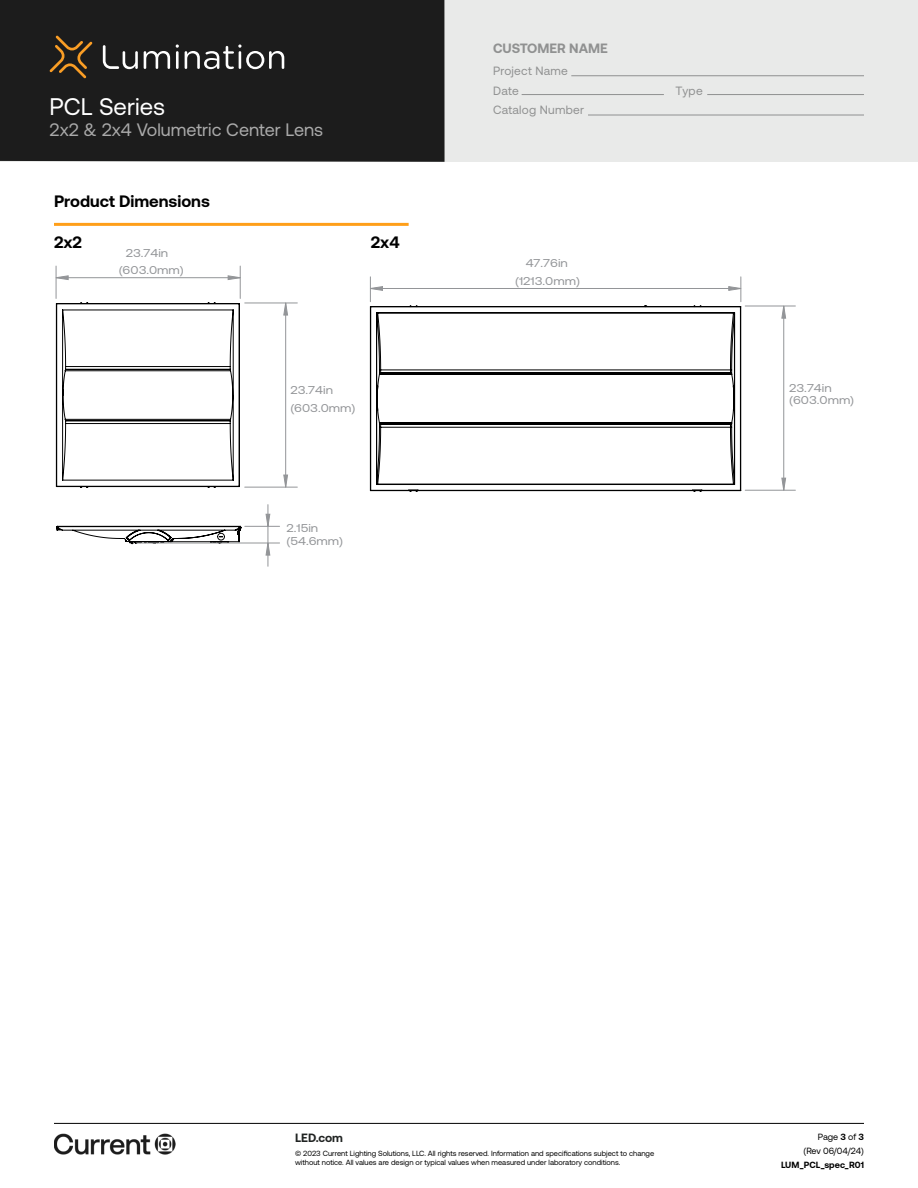
<style>
.page{position:relative;width:918px;height:1188px;background:#fff}
.page>*{position:absolute;margin:0;border:0;box-sizing:border-box;transform-origin:0 0}
.t1{font:24px "Aeonik";color:#fff}
.t2{font:18px "Aeonik";color:#aaa}
.t3{font:700 16.5px "Aeonik";color:#000}
.t4{font:700 13.5px "Aeonik";color:#909191}
.t5{font:12px/19.5px "Aeonik";letter-spacing:.02em;color:#909191}
.t6{font:700 12px "Aeonik";color:#202322}
.t7{font:11.4px/17.5px "Aeonik";color:#939598;scale:1.15 1}
.t8{font:9px/14.1px "Aeonik";letter-spacing:-.005em;color:#000;text-align:right}
.t9{font:700 9px "Aeonik";color:#000}
.t10{font:7.5px/9.8px "Aeonik";color:#000}
.s1{font-weight:700}
</style>
<div class="page">
<div style="left:0;top:0;width:918px;height:162px;background:#e9eae9"></div>
<div style="left:0;top:0;width:445px;height:162px;background:#1c1c1c"></div>
<hr style="left:571px;top:75px;width:293px;height:1px;background:#909191">
<hr style="left:522px;top:94px;width:142px;height:1px;background:#909191">
<hr style="left:707px;top:94px;width:157px;height:1px;background:#909191">
<hr style="left:588px;top:115px;width:276px;height:1px;background:#909191">
<svg style="left:144px;top:51px;width:26px;height:18px"></svg>
<hr style="left:176px;top:51px;width:3px;height:18px;background:#fff">
<svg style="left:176px;top:44px;width:3px;height:4px"></svg>
<svg style="left:185px;top:44px;width:99px;height:25px;background:#525252"></svg>
<svg style="left:103px;top:45px;width:35px;height:24px"></svg>
<svg style="left:50px;top:36px;width:42px;height:42px;background:#49361d"></svg>
<hr style="left:54px;top:1123px;width:810px;height:1px;background:#000">
<img style="left:54px;top:1133px;width:122px;height:22px">
<hr style="left:54px;top:223px;width:355px;height:3px;background:#ff9f19">
<svg style="left:56px;top:303px;width:184px;height:185px"></svg>
<svg style="left:56px;top:526px;width:185px;height:18px"></svg>
<svg style="left:370px;top:306px;width:371px;height:185px"></svg>
<hr style="left:245px;top:526px;width:35px;height:1px;background:#939598">
<hr style="left:136px;top:543px;width:144px;height:1px;background:#939598">
<hr style="left:56px;top:277px;width:184px;height:1px;background:#939598">
<hr style="left:240px;top:266px;width:1px;height:32px;background:#939598">
<hr style="left:56px;top:266px;width:1px;height:32px;background:#939598">
<hr style="left:285px;top:303px;width:1px;height:184px;background:#939598">
<hr style="left:245px;top:303px;width:52px;height:1px;background:#939598">
<hr style="left:245px;top:487px;width:52px;height:1px;background:#939598">
<svg style="left:266px;top:505px;width:4px;height:61px"></svg>
<svg style="left:228px;top:276px;width:12px;height:4px"></svg>
<svg style="left:56px;top:276px;width:12px;height:4px"></svg>
<svg style="left:284px;top:303px;width:4px;height:12px"></svg>
<svg style="left:284px;top:475px;width:4px;height:12px"></svg>
<hr style="left:370px;top:288px;width:371px;height:1px;background:#939598">
<hr style="left:783px;top:306px;width:1px;height:184px;background:#939598">
<hr style="left:745px;top:490px;width:50px;height:1px;background:#939598">
<hr style="left:745px;top:306px;width:50px;height:1px;background:#939598">
<svg style="left:729px;top:277px;width:12px;height:25px"></svg>
<svg style="left:370px;top:277px;width:13px;height:25px"></svg>
<svg style="left:782px;top:306px;width:4px;height:12px"></svg>
<svg style="left:782px;top:478px;width:4px;height:12px"></svg>
<h1 class="t1" style="left:50px;top:93px;width:117px">PCL Series</h1>
<h2 class="t2" style="left:50px;top:120px;width:275px">2x2 &amp; 2x4 Volumetric Center Lens</h2>
<h3 class="t3" style="left:54px;top:192px;width:157px">Product Dimensions</h3>
<h3 class="t3" style="left:54px;top:233px;width:30px">2x2</h3>
<h3 class="t3" style="left:371px;top:233px;width:30px">2x4</h3>
<h3 class="t7" style="left:119px;top:244px;width:58px;text-indent:7px">23.74in (603.0mm)</h3>
<h3 class="t7" style="left:290px;top:382px;width:58px">23.74in (603.0mm)</h3>
<h3 class="t7" style="left:287px;top:522px;width:51px;line-height:12.3px">2.15in (54.6mm)</h3>
<h3 class="t4" style="left:493px;top:40px;width:116px">CUSTOMER NAME</h3>
<h3 class="t5" style="left:493px;top:61px;width:76px">Project Name<br>Date</h3>
<h3 class="t5" style="left:493px;top:100px;width:92px">Catalog Number</h3>
<h3 class="t7" style="left:515px;top:255px;width:58px;text-align:center">47.76in (1213.0mm)</h3>
<h3 class="t5" style="left:676px;top:81px;width:29px">Type</h3>
<h3 class="t7" style="left:789px;top:382px;width:58px;line-height:12.1px">23.74in (603.0mm)</h3>
<h3 class="t6" style="left:295px;top:1131px;width:49px">LED.com</h3>
<p class="t10" style="left:295px;top:1148px;width:361px">© 2023 Current Lighting Solutions, LLC. All rights reserved. Information and specifications subject to change without notice. All values are design or typical values when measured under laboratory conditions.</p>
<p class="t8" style="left:804px;top:1130px;width:62px">Page <span class="s1">3</span> of <span class="s1">3 </span>(Rev 06/04/24)</p>
<p class="t9" style="left:781px;top:1160px;width:84px">LUM_PCL_spec_R01</p>
</div>
